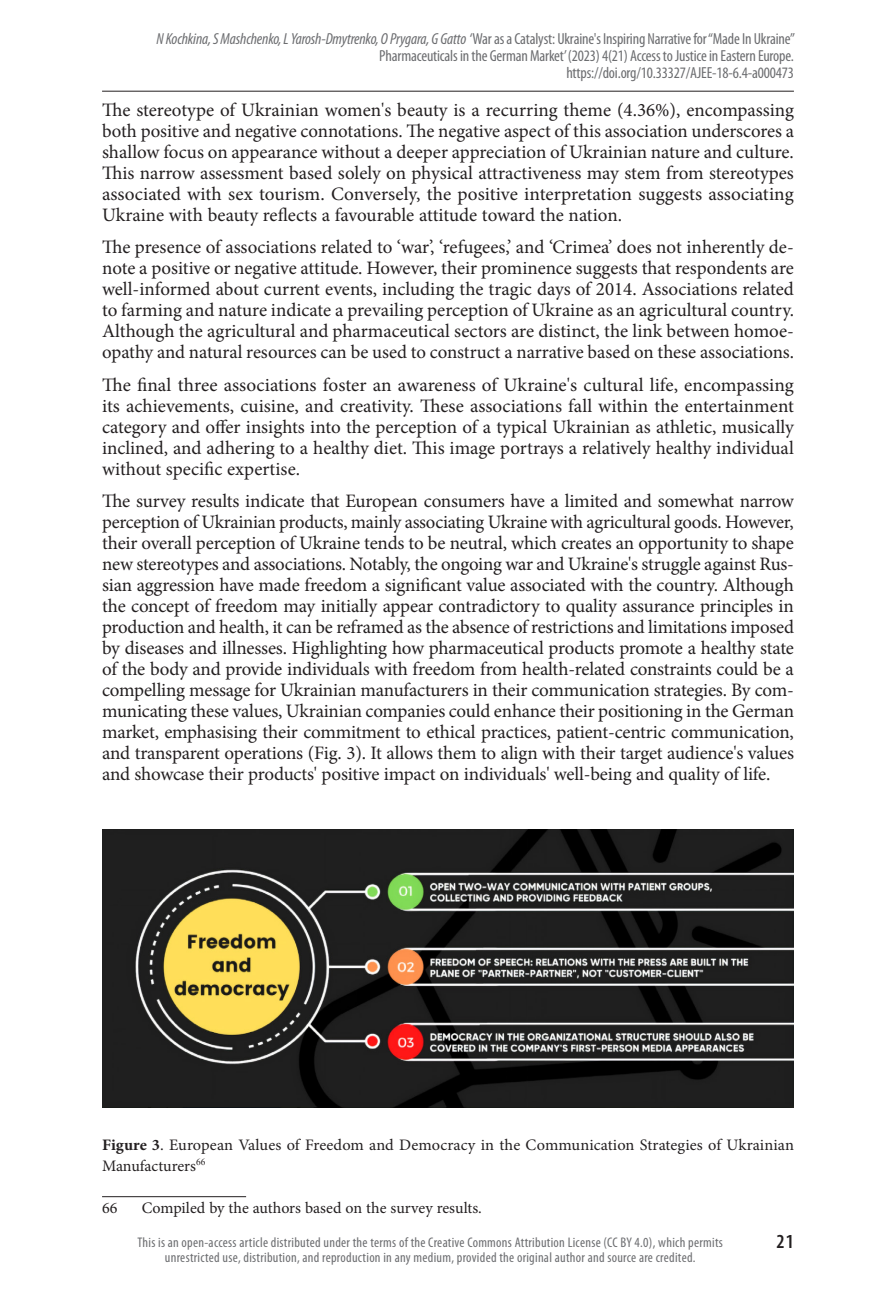
<style>
.page{position:relative;width:879px;height:1304px;background:#fff}
.page>*{position:absolute;margin:0;border:0;box-sizing:border-box;transform-origin:0 0}
.t1{font:600 condensed 20px "Myriad Pro";color:#231f20}
._05_text{font:19px/21px "Minion Pro";letter-spacing:-.005em;color:#231f20;text-align:justify}
.t2{font:condensed 16px/17px "Myriad Pro";letter-spacing:-.01em;color:#6c6d70;text-align:right}
._05_pidpys{font:16px/21px "Minion Pro";letter-spacing:.005em;color:#231f20}
._07_foot{font:16px "Minion Pro";letter-spacing:-.005em;color:#231f20}
.t3{font:condensed 14px "Myriad Pro";letter-spacing:.02em;color:#6c6d70}
.s1{font-style:italic}
.s2{font-weight:700}
</style>
<div class="page">
<hr style="left:102px;top:91px;width:692px;height:1px;background:#231f20">
<img style="left:102px;top:829px;width:692px;height:278px">
<hr style="left:102px;top:1196px;width:144px;height:1px;background:#231f20">
<p class="t2" style="left:156px;top:30px;width:640px"><span class="s1">N Kochkina, S Mashchenko, L Yarosh-Dmytrenko, O Prygara, G Gatto</span> ‘War as a Catalyst: Ukraine's Inspiring Narrative for “Made In Ukraine”<br>Pharmaceuticals in the German Market’ (2023) 4(21) Access to Justice in Eastern Europe. https://doi.org/10.33327/AJEE-18-6.4-a000473</p>
<p class="_05_text" style="left:102px;top:99px;width:693px">The stereotype of Ukrainian women's beauty is a recurring theme (4.36%), encompassing both positive and negative connotations. The negative aspect of this association underscores a shallow focus on appearance without a deeper appreciation of Ukrainian nature and culture.<br>This narrow assessment based solely on physical attractiveness may stem from stereotypes associated with sex tourism. Conversely, the positive interpretation suggests associating Ukraine with beauty reflects a favourable attitude toward the nation.</p>
<p class="_05_text" style="left:102px;top:237px;width:693px">The presence of associations related to ‘war’, ‘refugees,’ and ‘Crimea’ does not inherently de&shy;note a positive or negative attitude. However, their prominence suggests that respondents are well-informed about current events, including the tragic days of 2014. Associations related to farming and nature indicate a prevailing perception of Ukraine as an agricultural country.<br>Although the agricultural and pharmaceutical sectors are distinct, the link between homoe&shy;opathy and natural resources can be used to construct a narrative based on these associations.</p>
<p class="_05_text" style="left:102px;top:374px;width:693px">The final three associations foster an awareness of Ukraine's cultural life, encompassing its achievements, cuisine, and creativity. These associations fall within the entertainment category and offer insights into the perception of a typical Ukrainian as athletic, musically inclined, and adhering to a healthy diet. This image portrays a relatively healthy individual without specific expertise.</p>
<p class="_05_text" style="left:102px;top:490px;width:693px">The survey results indicate that European consumers have a limited and somewhat narrow perception of Ukrainian products, mainly associating Ukraine with agricultural goods. However, their overall perception of Ukraine tends to be neutral, which creates an opportunity to shape new stereotypes and associations. Notably, the ongoing war and Ukraine's struggle against Rus&shy;sian aggression have made freedom a significant value associated with the country. Although the concept of freedom may initially appear contradictory to quality assurance principles in production and health, it can be reframed as the absence of restrictions and limitations imposed by diseases and illnesses. Highlighting how pharmaceutical products promote a healthy state of the body and provide individuals with freedom from health-related constraints could be a compelling message for Ukrainian manufacturers in their communication strategies. By com&shy;municating these values, Ukrainian companies could enhance their positioning in the German market, emphasising their commitment to ethical practices, patient-centric communication, and transparent operations (Fig. 3). It allows them to align with their target audience's values and showcase their products' positive impact on individuals' well-being and quality of life.</p>
<p class="_05_pidpys" style="left:102px;top:1134px;width:693px"><span class="s2">Figure 3</span>. European Values of Freedom and Democracy in the Communication Strategies of Ukrainian<br>Manufacturers<sup>66</sup></p>
<p class="_07_foot" style="left:102px;top:1197px;width:17px">66</p>
<p class="_07_foot" style="left:142px;top:1197px;width:342px">Compiled by the authors based on the survey results.</p>
<p class="t3" style="left:137px;top:1234px;width:587px">This is an open-access article distributed under the terms of the Creative Commons Attribution License (CC BY 4.0), which permits</p>
<p class="t1" style="left:776px;top:1229px;width:19px">21</p>
<p class="t3" style="left:165px;top:1249px;width:532px">unrestricted use, distribution, and reproduction in any medium, provided the original author and source are credited.</p>
</div>
